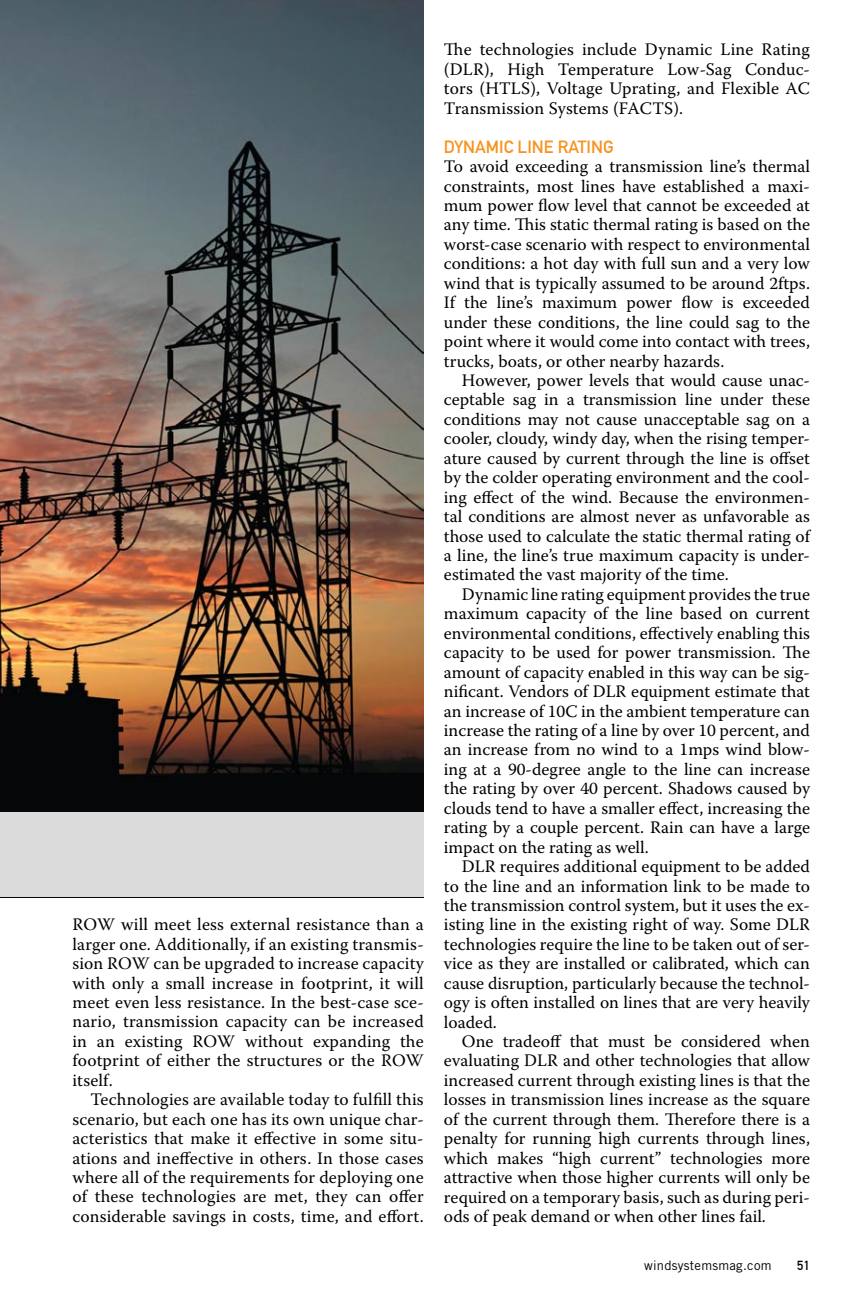
<style>
.page{position:relative;width:846px;height:1296px;background:#fff}
.page>*{position:absolute;margin:0;border:0;box-sizing:border-box;transform-origin:0 0}
.t1{font:17.6px/19.4px "Warnock Pro";letter-spacing:.005em;color:#000;text-align:justify}
.t2{font:17.6px "DIN Mittelschrift Alternate";color:#f7931e}
.t3{font:13px "Trade Gothic";letter-spacing:.02em;color:#000}
.t4{font:13px "DIN Mittelschrift Alternate";color:#000}
</style>
<div class="page">
<img style="left:0;top:0;width:424px;height:813px">
<div style="left:0;top:813px;width:424px;height:84px;background:#dbdbdc"></div>
<p class="t1" style="left:72px;top:914px;width:353px">ROW will meet less external resistance than a larger one. Additionally, if an existing transmis&shy;sion ROW can be upgraded to increase capacity with only a small increase in footprint, it will meet even less resistance. In the best-case sce&shy;nario, transmission capacity can be increased in an existing ROW without expanding the footprint of either the structures or the ROW itself.</p>
<p class="t1" style="left:72px;top:1089px;width:353px;text-indent:18px">Technologies are available today to fulfill this scenario, but each one has its own unique char&shy;acteristics that make it effective in some situ&shy;ations and ineffective in others. In those cases where all of the requirements for deploying one of these technologies are met, they can offer considerable savings in costs, time, and effort.</p>
<p class="t1" style="left:444px;top:40px;width:368px">The technologies include Dynamic Line Rating (DLR), High Temperature Low-Sag Conduc&shy;tors (HTLS), Voltage Uprating, and Flexible AC Transmission Systems (FACTS).</p>
<p class="t2" style="left:444px;top:136px;width:171px">DYNAMIC LI NE RATI NG</p>
<p class="t1" style="left:444px;top:156px;width:368px">To avoid exceeding a transmission line’s thermal constraints, most lines have established a maxi&shy;mum power flow level that cannot be exceeded at any time. This static thermal rating is based on the worst-case scenario with respect to environmental conditions: a hot day with full sun and a very low wind that is typically assumed to be around 2ftps.<br>If the line’s maximum power flow is exceeded under these conditions, the line could sag to the point where it would come into contact with trees, trucks, boats, or other nearby hazards.</p>
<p class="t1" style="left:444px;top:370px;width:368px;text-indent:18px">However, power levels that would cause unac&shy;ceptable sag in a transmission line under these conditions may not cause unacceptable sag on a cooler, cloudy, windy day, when the rising temper&shy;ature caused by current through the line is offset by the colder operating environment and the cool&shy;ing effect of the wind. Because the environmen&shy;tal conditions are almost never as unfavorable as those used to calculate the static thermal rating of a line, the line’s true maximum capacity is under&shy;estimated the vast majority of the time.</p>
<p class="t1" style="left:444px;top:584px;width:368px;text-indent:18px">Dynamic line rating equipment provides the true maximum capacity of the line based on current environmental conditions, effectively enabling this capacity to be used for power transmission. The amount of capacity enabled in this way can be sig&shy;nificant. Vendors of DLR equipment estimate that an increase of 10C in the ambient temperature can increase the rating of a line by over 10 percent, and an increase from no wind to a 1mps wind blow&shy;ing at a 90-degree angle to the line can increase the rating by over 40 percent. Shadows caused by clouds tend to have a smaller effect, increasing the rating by a couple percent. Rain can have a large impact on the rating as well.</p>
<p class="t1" style="left:444px;top:856px;width:368px;text-indent:18px">DLR requires additional equipment to be added to the line and an information link to be made to the transmission control system, but it uses the ex&shy;isting line in the existing right of way. Some DLR technologies require the line to be taken out of ser&shy;vice as they are installed or calibrated, which can cause disruption, particularly because the technol&shy;ogy is often installed on lines that are very heavily loaded.</p>
<p class="t1" style="left:444px;top:1031px;width:368px;text-indent:18px">One tradeoff that must be considered when evaluating DLR and other technologies that allow increased current through existing lines is that the losses in transmission lines increase as the square of the current through them. Therefore there is a penalty for running high currents through lines, which makes “high current” technologies more attractive when those higher currents will only be required on a temporary basis, such as during peri&shy;ods of peak demand or when other lines fail.</p>
<p class="t3" style="left:644px;top:1258px;width:129px">windsystemsmag.com</p>
<p class="t4" style="left:797px;top:1258px;width:14px">51</p>
</div>
